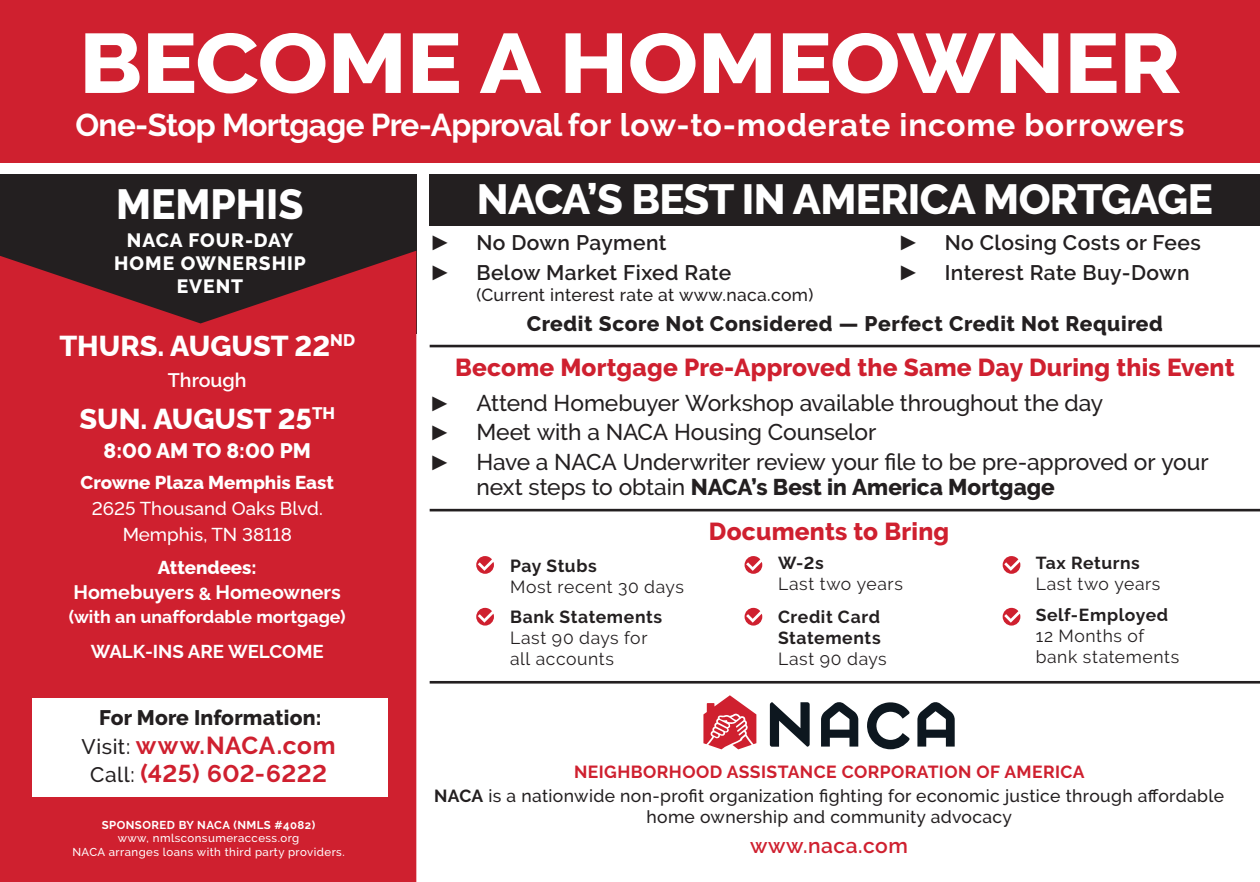
<style>
.page{position:relative;width:1260px;height:882px;background:#fff}
.page>*{position:absolute;margin:0;border:0;box-sizing:border-box;transform-origin:0 0}
.t1{font:800 84px "Raleway";letter-spacing:-.005em;color:#fff;scale:1.1 1}
.t2{font:800 42px "Raleway";letter-spacing:-.015em;color:#fff}
.t3{font:700 31.5px "Raleway";color:#fff}
.t4{font:800 28.88px "Rawline";color:#fff}
.t5{font:800 24.5px "Raleway";letter-spacing:.01em;color:#cf202f}
.t6{font:700 24.5px "Raleway";letter-spacing:.02em;color:#cf202f}
.t7{font:700 24.5px "Rawline";letter-spacing:.02em;color:#cf202f}
.t8{font:500 22.75px/29.8px "Raleway";letter-spacing:-.005em;color:#231f20}
.t9{font:800 22.75px "Raleway";color:#231f20}
.t10{font:600 21px/29.8px "Raleway";letter-spacing:.02em;color:#231f20}
.t11{font:800 21px "Raleway";letter-spacing:.025em;color:#231f20}
.t12{font:800 21px "Rawline";color:#fff}
.t13{font:600 21px "Raleway";letter-spacing:.025em;color:#cf202f}
.t14{font:700 19.6px "Rawline";color:#fff}
.t15{font:600 19.6px "Rawline";color:#fff}
.t16{font:800 19.25px/23.1px "Raleway";letter-spacing:.05em;color:#fff;text-align:center}
.t17{font:500 18.72px/25.7px "Rawline";color:#fff;text-align:center}
.t18{font:800 18.72px "Rawline";color:#fff}
.t19{font:700 18.72px "Rawline";color:#fff}
.t20{font:700 17.85px "Rawline";color:#fff}
.t21{font:500 17.5px/24.5px "Raleway";letter-spacing:.02em;color:#231f20;text-align:center}
.t22{font:17.5px/21px "Raleway";letter-spacing:.035em;color:#231f20}
.t23{font:700 17.5px/21px "Raleway";letter-spacing:.035em;color:#231f20}
.t24{font:700 17.5px "Rawline";letter-spacing:.035em;color:#231f20}
.t25{font:500 11.38px/13.7px "Raleway";letter-spacing:.04em;color:#fff;text-align:center}
.t26{font:700 11.38px "Raleway";letter-spacing:.04em;color:#fff}
.s1{font-size:17.85px}
.s2{font-weight:500;font-size:21px;color:#231f20}
.s3{font-family:"Raleway";font-weight:500;font-size:21px;color:#231f20}
.s4{font-family:"Arial";font-weight:400}
.s5{font-family:"Arial";font-weight:400;font-size:21px}
.s6{font-weight:500}
.s7{font-weight:700;color:#cf202f}
.s8{font-weight:700}
</style>
<div class="page">
<div style="left:0;top:0;width:1260px;height:163px;background:#cf202f"></div>
<div style="left:0;top:174px;width:416px;height:159px;background:#231f20"></div>
<svg style="left:0;top:251px;width:416px;height:631px;background:#c3202e"></svg>
<div style="left:430px;top:174px;width:830px;height:52px;background:#231f20"></div>
<hr style="left:430px;top:509px;width:830px;height:2px;background:#231f20">
<hr style="left:430px;top:345px;width:830px;height:2px;background:#231f20">
<hr style="left:430px;top:681px;width:830px;height:3px;background:#231f20">
<svg style="left:476px;top:556px;width:18px;height:18px"></svg>
<svg style="left:745px;top:556px;width:17px;height:18px"></svg>
<svg style="left:1003px;top:556px;width:17px;height:18px"></svg>
<svg style="left:476px;top:608px;width:18px;height:18px"></svg>
<svg style="left:745px;top:608px;width:17px;height:18px"></svg>
<svg style="left:1003px;top:608px;width:17px;height:18px"></svg>
<div style="left:32px;top:698px;width:355px;height:98px;background:#fff"></div>
<svg style="left:703px;top:695px;width:53px;height:54px"></svg>
<svg style="left:821px;top:702px;width:37px;height:45px"></svg>
<svg style="left:917px;top:702px;width:38px;height:45px"></svg>
<svg style="left:770px;top:702px;width:40px;height:45px"></svg>
<svg style="left:867px;top:702px;width:43px;height:47px"></svg>
<h1 class="t1" style="left:79px;top:16px;width:1003px">BECOME A HOMEOWNER</h1>
<h3 class="t3" style="left:75px;top:107px;width:1111px">One-Stop Mortgage Pre-Approval for low-to-moderate income borrowers</h3>
<h2 class="t2" style="left:116px;top:181px;width:189px">MEMPHIS</h2>
<p class="t16" style="left:114px;top:229px;width:193px">NACA FOUR-DAY<br>HOME OWNERSHIP<br>EVENT</p>
<h3 class="t4" style="left:59px;top:324px;width:297px">THURS. AUGUST 22<sup>ND</sup></h3>
<p class="t15" style="left:168px;top:364px;width:80px">Through</p>
<h3 class="t4" style="left:79px;top:396px;width:257px">SUN. AUGUST 25<sup>TH</sup></h3>
<p class="t12" style="left:104px;top:435px;width:209px">8:00 AM TO 8:00 PM</p>
<p class="t18" style="left:81px;top:468px;width:255px">Crowne Plaza Memphis East</p>
<p class="t17" style="left:92px;top:494px;width:232px">2625 Thousand Oaks Blvd.<br>Memphis, TN 38118</p>
<p class="t18" style="left:158px;top:553px;width:100px">Attendees:</p>
<p class="t14" style="left:74px;top:577px;width:269px">Homebuyers <span class="s1">&amp;</span> Homeowners</p>
<p class="t20" style="left:69px;top:603px;width:278px">(with an unaffordable mortgage)</p>
<p class="t19" style="left:91px;top:636px;width:234px">WALK-INS ARE WELCOME</p>
<p class="t11" style="left:99px;top:705px;width:224px">For More Information:</p>
<h3 class="t6" style="left:82px;top:732px;width:255px"><span class="s2">Visit:</span> www.NACA.com</h3>
<h3 class="t7" style="left:90px;top:755px;width:238px"><span class="s3">Call:</span> (425) 602-6222</h3>
<p class="t26" style="left:102px;top:818px;width:215px">SPONSORED BY NACA (NMLS #4082)</p>
<p class="t25" style="left:72px;top:832px;width:274px">www, nmlsconsumeraccess.org<br>NACA arranges loans with third party providers.</p>
<h2 class="t2" style="left:477px;top:175px;width:738px">NACA’S BEST IN AMERICA MORTGAGE</h2>
<p class="t10" style="left:430px;top:228px;width:303px"><span class="s4">►</span> No Down Payment<br><span class="s4">►</span> Below Market Fixed Rate</p>
<p class="t21" style="left:476px;top:282px;width:338px">(Current interest rate at www.naca.com)</p>
<p class="t10" style="left:898px;top:228px;width:304px"><span class="s4">►</span> No Closing Costs or Fees <span class="s4">►</span> Interest Rate Buy-Down</p>
<p class="t11" style="left:527px;top:312px;width:638px">Credit Score Not Considered — Perfect Credit Not Required</p>
<h3 class="t5" style="left:455px;top:353px;width:781px">Become Mortgage Pre-Approved the Same Day During this Event</h3>
<h3 class="t8" style="left:430px;top:388px;width:781px"><span class="s5">►</span> Attend Homebuyer Workshop available throughout the day<br><span class="s5">►</span> Meet with a NACA Housing Counselor<br><span class="s5">►</span> Have a NACA Underwriter review your file to be pre-approved or your</h3>
<h3 class="t9" style="left:476px;top:474px;width:580px"><span class="s6">next steps to obtain</span> NACA’s Best in America Mortgage</h3>
<p class="t23" style="left:510px;top:555px;width:88px">Pay Stubs</p>
<p class="t22" style="left:510px;top:576px;width:175px">Most recent 30 days</p>
<p class="t23" style="left:510px;top:607px;width:154px">Bank Statements</p>
<p class="t22" style="left:510px;top:628px;width:139px">Last 90 days for all accounts</p>
<h3 class="t5" style="left:709px;top:518px;width:242px">Documents to Bring</h3>
<p class="t24" style="left:778px;top:550px;width:47px">W-2s</p>
<p class="t22" style="left:778px;top:574px;width:126px">Last two years</p>
<p class="t23" style="left:778px;top:607px;width:104px">Credit Card<br>Statements</p>
<p class="t22" style="left:778px;top:649px;width:110px">Last 90 days</p>
<p class="t24" style="left:1036px;top:550px;width:106px">Tax Returns</p>
<p class="t22" style="left:1036px;top:574px;width:126px">Last two years</p>
<p class="t24" style="left:1036px;top:601px;width:134px">Self-Employed</p>
<p class="t22" style="left:1036px;top:625px;width:145px">12 Months of bank statements</p>
<p class="t21" style="left:434px;top:759px;width:792px"><span class="s7">NEIGHBORHOOD ASSISTANCE CORPORATION OF AMERICA<br></span><span class="s8">NACA</span> is a nationwide non-profit organization fighting for economic justice through affordable</p>
<p class="t21" style="left:647px;top:805px;width:367px">home ownership and community advocacy</p>
<p class="t13" style="left:750px;top:833px;width:159px">www.naca.com</p>
</div>
